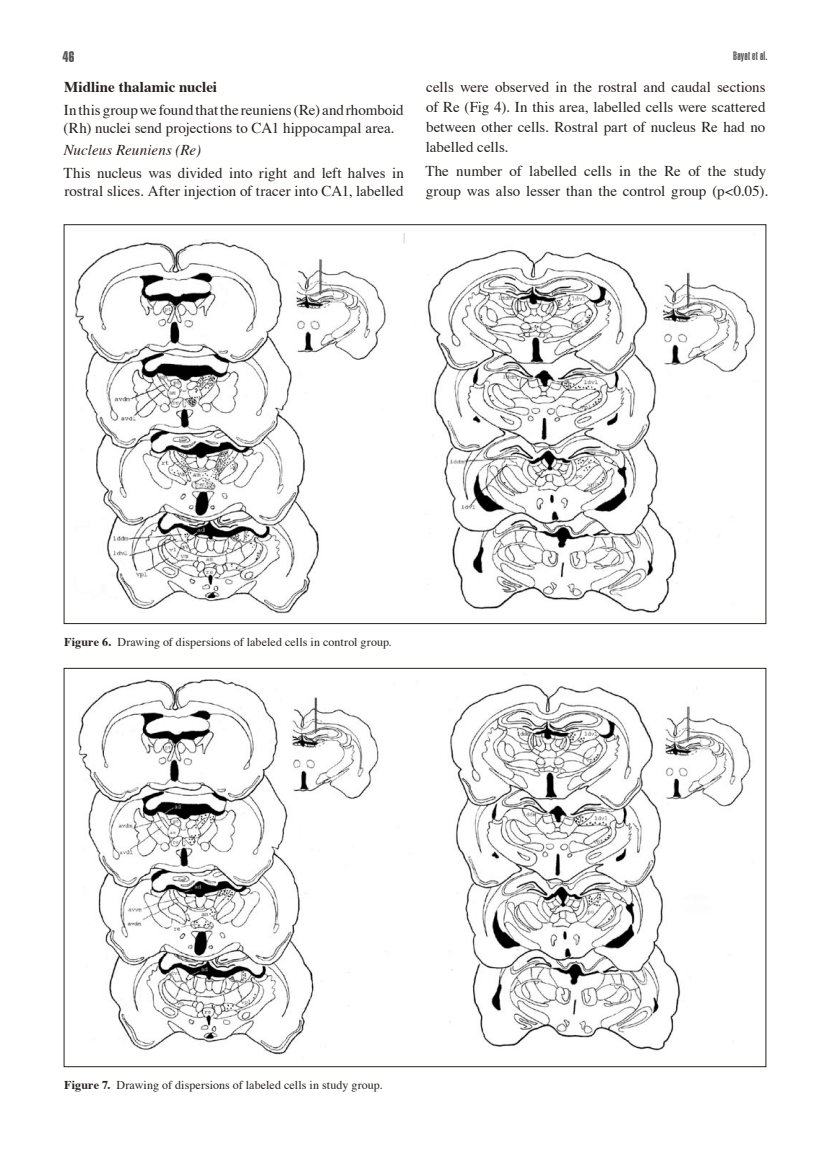
<style>
.page{position:relative;width:830px;height:1149px;background:#fff}
.page>*{position:absolute;margin:0;border:0;box-sizing:border-box;transform-origin:0 0}
.t1{font:15px/20px "Times";color:#261f1c}
.t2{font:700 15px "Times";color:#261f1c}
.t3{font:italic 15px "Times";letter-spacing:.005em;color:#261f1c}
.t4{font:15px "Helvetica Compressed Extra";color:#595858}
.t5{font:12px "Times";letter-spacing:.005em;color:#261f1c}
.t6{font:12px "Helvetica Compressed Ultra";letter-spacing:.02em;color:#595858}
.s1{font-weight:700}
</style>
<div class="page">
<img style="left:74px;top:233px;width:682px;height:381px">
<img style="left:79px;top:679px;width:672px;height:376px">
<p class="t4" style="left:63px;top:48px;width:13px">46</p>
<p class="t6" style="left:732px;top:48px;width:36px">Bayat et al.</p>
<p class="t2" style="left:64px;top:77px;width:154px">Midline thalamic nuclei</p>
<p class="t1" style="left:64px;top:101px;width:341px;line-height:18.3px">In this group we found that the reuniens (Re) and rhomboid (Rh) nuclei send projections to CA1 hippocampal area.</p>
<p class="t3" style="left:64px;top:141px;width:139px">Nucleus Reuniens (Re)</p>
<p class="t1" style="left:63px;top:165px;width:342px;line-height:18.3px">This nucleus was divided into right and left halves in rostral slices. After injection of tracer into CA1, labelled</p>
<p class="t1" style="left:425px;top:78px;width:341px;text-align:justify">cells were observed in the rostral and caudal sections of Re (Fig 4). In this area, labelled cells were scattered between other cells. Rostral part of nucleus Re had no labelled cells.</p>
<p class="t1" style="left:425px;top:162px;width:344px">The number of labelled cells in the Re of the study group was also lesser than the control group (p&lt;0.05).</p>
<p class="t5" style="left:64px;top:633px;width:329px"><span class="s1">Figure 6.</span> Drawing of dispersions of labeled cells in control group.</p>
<p class="t5" style="left:64px;top:1076px;width:320px"><span class="s1">Figure 7.</span> Drawing of dispersions of labeled cells in study group.</p>
</div>
